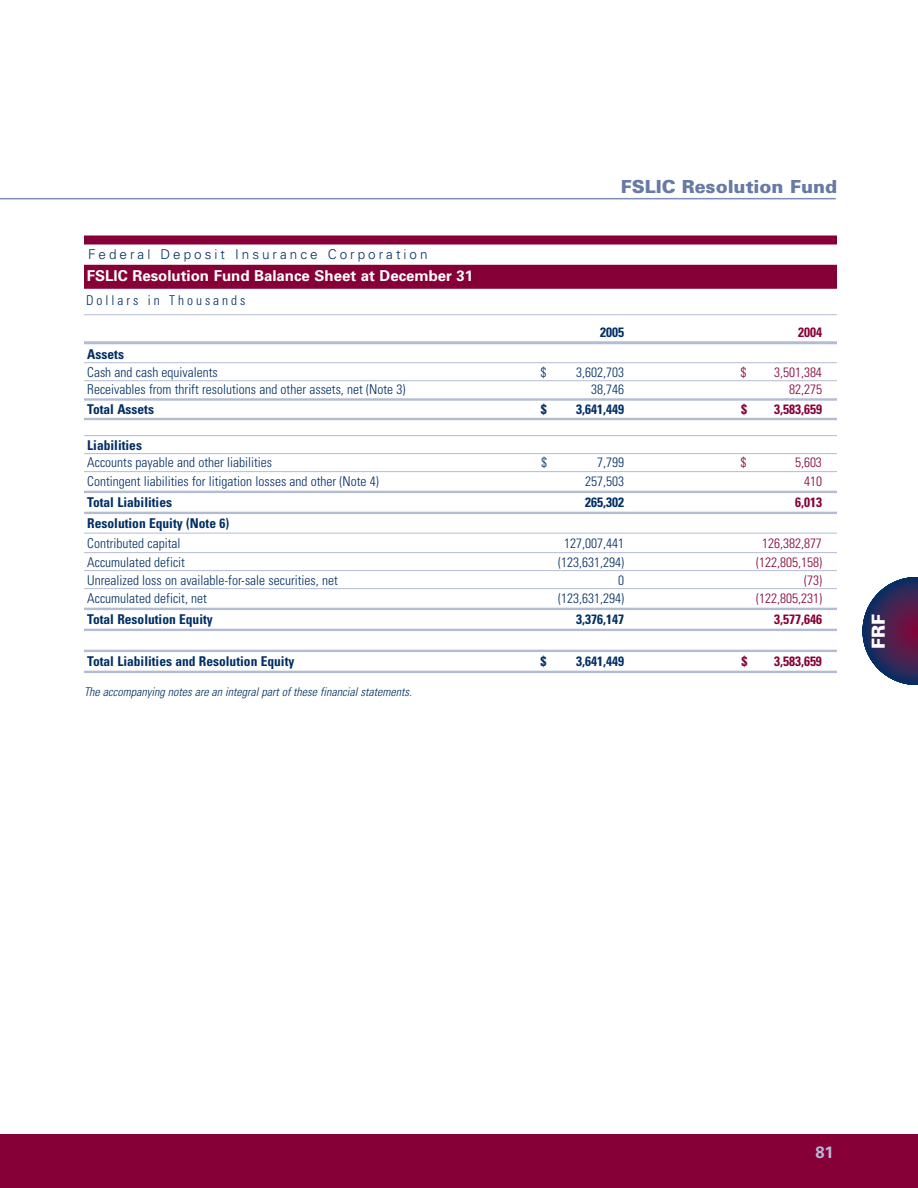
<style>
.page{position:relative;width:918px;height:1188px;background:#fff}
.page>*{position:absolute;margin:0;border:0;box-sizing:border-box;transform-origin:0 0}
.t1{font:900 18px "Univers";color:#667aa4}
.t2{font:900 18px "Univers";color:#fff}
.t3{font:700 16.5px "Univers";color:#b4bcd4}
.t4{font:700 15px "Univers";color:#fff}
.t5{font:300 condensed 13.5px "Univers";color:#002e64}
.t6{font:700 condensed 13.5px "Univers";color:#002e64}
.t7{font:300 condensed 13.5px "Univers";color:#860037}
.t8{font:700 condensed 13.5px "Univers";color:#860037}
.t9{font:300 13.5px "Univers";letter-spacing:.22em;color:#002e64}
.t10{font:300 condensed 13.5px "Univers";letter-spacing:.22em;color:#002e64}
.t11{font:italic 300 condensed 12px "Univers";color:#002e64}
</style>
<div class="page">
<svg style="left:863px;top:577px;width:55px;height:108px"></svg>
<hr style="left:0;top:198px;width:836px;height:1px;background:#7d8eb3">
<div style="left:0;top:1134px;width:918px;height:54px;background:#860037"></div>
<div style="left:84px;top:236px;width:753px;height:8px;background:#860037"></div>
<div style="left:84px;top:265px;width:753px;height:24px;background:#860037"></div>
<hr style="left:84px;top:314px;width:753px;height:1px;background:#b4bcd4">
<hr style="left:84px;top:341px;width:753px;height:3px;background:#b4bcd4">
<hr style="left:84px;top:362px;width:753px;height:1px;background:#b4bcd4">
<hr style="left:84px;top:380px;width:753px;height:1px;background:#b4bcd4">
<hr style="left:84px;top:398px;width:753px;height:3px;background:#b4bcd4">
<hr style="left:84px;top:418px;width:753px;height:2px;background:#b4bcd4">
<hr style="left:84px;top:435px;width:753px;height:1px;background:#b4bcd4">
<hr style="left:84px;top:453px;width:753px;height:1px;background:#b4bcd4">
<hr style="left:84px;top:471px;width:753px;height:1px;background:#b4bcd4">
<hr style="left:84px;top:491px;width:753px;height:2px;background:#b4bcd4">
<hr style="left:84px;top:512px;width:753px;height:2px;background:#b4bcd4">
<hr style="left:84px;top:533px;width:753px;height:1px;background:#b4bcd4">
<hr style="left:84px;top:552px;width:753px;height:1px;background:#b4bcd4">
<hr style="left:84px;top:570px;width:753px;height:1px;background:#b4bcd4">
<hr style="left:84px;top:588px;width:753px;height:1px;background:#b4bcd4">
<hr style="left:84px;top:608px;width:753px;height:2px;background:#b4bcd4">
<hr style="left:84px;top:629px;width:753px;height:2px;background:#b4bcd4">
<hr style="left:84px;top:650px;width:753px;height:2px;background:#b4bcd4">
<hr style="left:84px;top:671px;width:753px;height:2px;background:#b4bcd4">
<p class="t9" style="left:88px;top:249px;width:341px">Federal Deposit Insurance Corporation</p>
<p class="t4" style="left:87px;top:270px;width:388px">FSLIC Resolution Fund Balance Sheet at December 31</p>
<p class="t10" style="left:86px;top:296px;width:161px">Dollars in Thousands</p>
<h1 class="t1" style="left:621px;top:180px;width:218px">FSLIC Resolution Fund</h1>
<p class="t6" style="left:600px;top:327px;width:25px">2005</p>
<p class="t8" style="left:798px;top:327px;width:25px">2004</p>
<p class="t6" style="left:87px;top:350px;width:38px">Assets</p>
<p class="t5" style="left:87px;top:368px;width:132px">Cash and cash equivalents</p>
<p class="t5" style="left:540px;top:368px;width:7px">$</p>
<p class="t5" style="left:576px;top:368px;width:49px">3,602,703</p>
<p class="t7" style="left:741px;top:368px;width:7px">$</p>
<p class="t7" style="left:774px;top:368px;width:49px">3,501,384</p>
<p class="t5" style="left:87px;top:384px;width:320px">Receivables from thrift resolutions and other assets, net (Note 3)</p>
<p class="t5" style="left:591px;top:384px;width:34px">38,746</p>
<p class="t7" style="left:789px;top:384px;width:34px">82,275</p>
<p class="t6" style="left:87px;top:404px;width:68px">Total Assets</p>
<p class="t6" style="left:541px;top:404px;width:7px">$</p>
<p class="t6" style="left:576px;top:404px;width:49px">3,641,449</p>
<p class="t8" style="left:741px;top:404px;width:7px">$</p>
<p class="t8" style="left:774px;top:404px;width:49px">3,583,659</p>
<p class="t6" style="left:87px;top:440px;width:56px">Liabilities</p>
<p class="t5" style="left:87px;top:458px;width:186px">Accounts payable and other liabilities</p>
<p class="t5" style="left:541px;top:458px;width:7px">$</p>
<p class="t5" style="left:597px;top:458px;width:28px">7,799</p>
<p class="t7" style="left:741px;top:458px;width:7px">$</p>
<p class="t7" style="left:795px;top:458px;width:28px">5,603</p>
<p class="t5" style="left:87px;top:476px;width:293px">Contingent liabilities for litigation losses and other (Note 4)</p>
<p class="t5" style="left:585px;top:476px;width:40px">257,503</p>
<p class="t7" style="left:804px;top:476px;width:19px">410</p>
<p class="t6" style="left:87px;top:497px;width:86px">Total Liabilities</p>
<p class="t6" style="left:585px;top:497px;width:40px">265,302</p>
<p class="t8" style="left:795px;top:497px;width:28px">6,013</p>
<p class="t6" style="left:87px;top:518px;width:143px">Resolution Equity (Note 6)</p>
<p class="t5" style="left:87px;top:538px;width:95px">Contributed capital</p>
<p class="t5" style="left:564px;top:538px;width:61px">127,007,441</p>
<p class="t7" style="left:762px;top:538px;width:61px">126,382,877</p>
<p class="t5" style="left:87px;top:557px;width:99px">Accumulated deficit</p>
<p class="t5" style="left:558px;top:557px;width:67px">(123,631,294)</p>
<p class="t7" style="left:756px;top:557px;width:67px">(122,805,158)</p>
<p class="t5" style="left:87px;top:575px;width:252px">Unrealized loss on available-for-sale securities, net</p>
<p class="t5" style="left:618px;top:575px;width:7px">0</p>
<p class="t7" style="left:804px;top:575px;width:19px">(73)</p>
<p class="t5" style="left:87px;top:593px;width:121px">Accumulated deficit, net</p>
<p class="t5" style="left:558px;top:593px;width:67px">(123,631,294)</p>
<p class="t7" style="left:756px;top:593px;width:67px">(122,805,231)</p>
<p class="t6" style="left:87px;top:614px;width:127px">Total Resolution Equity</p>
<p class="t6" style="left:576px;top:614px;width:49px">3,376,147</p>
<p class="t8" style="left:774px;top:614px;width:49px">3,577,646</p>
<p class="t6" style="left:87px;top:656px;width:209px">Total Liabilities and Resolution Equity</p>
<p class="t6" style="left:540px;top:656px;width:7px">$</p>
<p class="t6" style="left:576px;top:656px;width:49px">3,641,449</p>
<p class="t8" style="left:741px;top:656px;width:7px">$</p>
<p class="t8" style="left:774px;top:656px;width:49px">3,583,659</p>
<p class="t11" style="left:84px;top:688px;width:332px">The accompanying notes are an integralpartofthese financialstatements.</p>
<h1 class="t2" style="left:872px;top:649px;width:36px;rotate:-90deg">FRF</h1>
<p class="t3" style="left:815px;top:1146px;width:20px">81</p>
</div>
